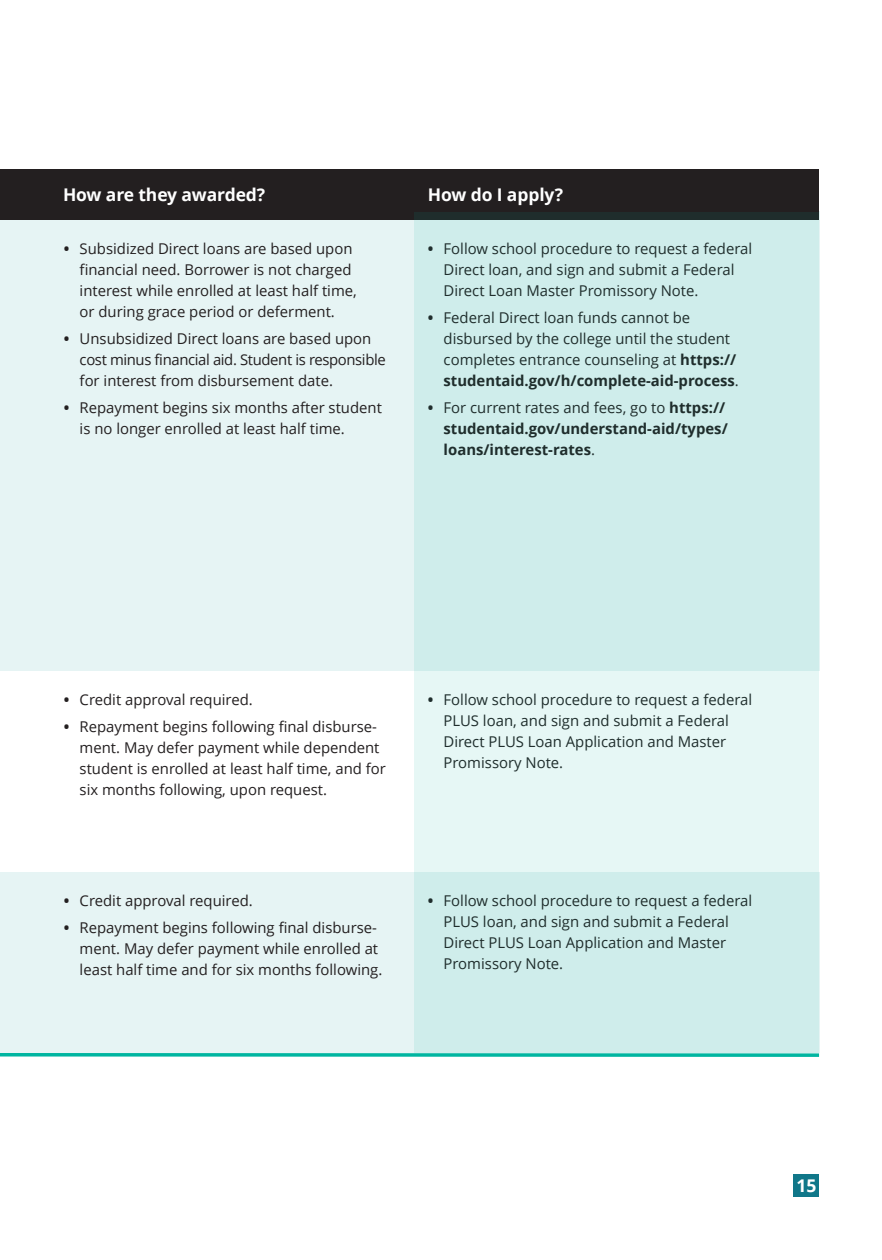
<style>
.page{position:relative;width:882px;height:1260px;background:#fff}
.page>*{position:absolute;margin:0;border:0;box-sizing:border-box;transform-origin:0 0}
.t1{font:700 17.5px "Open Sans";letter-spacing:-.005em;color:#fff}
.t2{font:14.88px/21px "Open Sans";color:#231f20}
.t3{font:700 14.88px/21px "Open Sans";color:#231f20}
.s1{font-weight:700}
.s2{font-weight:400}
</style>
<div class="page">
<div style="left:794px;top:1175px;width:25px;height:22px;background:#107789"></div>
<div style="left:0;top:872px;width:819px;height:181px;background:#e6f4f4"></div>
<div style="left:0;top:212px;width:819px;height:459px;background:#e6f4f4"></div>
<div style="left:0;top:170px;width:819px;height:50px;background:#231f20"></div>
<div style="left:415px;top:212px;width:404px;height:841px;background:#00b5a0;opacity:.1"></div>
<svg style="left:0;top:1051px;width:820px;height:6px"></svg>
<p class="t1" style="left:63px;top:183px;width:204px">How are they awarded?</p>
<p class="t1" style="left:428px;top:183px;width:137px">How do I apply?</p>
<p class="t2" style="left:444px;top:237px;width:310px;text-indent:-16px"><span class="s1">•</span> Follow school procedure to request a federal<br>Direct loan, and sign and submit a Federal<br>Direct Loan Master Promissory Note.</p>
<p class="t2" style="left:444px;top:307px;width:297px;text-indent:-16px"><span class="s1">•</span> Federal Direct loan funds cannot be disbursed by the college until the student completes entrance counseling at <span class="s1">https:// studentaid.gov/h/complete-aid-process</span>.</p>
<p class="t3" style="left:444px;top:397px;width:286px;text-indent:-16px">• <span class="s2">For current rates and fees, go to</span> https:// studentaid.gov/understand-aid/types/ loans/interest-rates<span class="s2">.</span></p>
<p class="t2" style="left:80px;top:237px;width:279px;text-indent:-16px"><span class="s1">•</span> Subsidized Direct loans are based upon financial need. Borrower is not charged interest while enrolled at least half time, or during grace period or deferment.</p>
<p class="t2" style="left:80px;top:328px;width:308px;text-indent:-16px"><span class="s1">•</span> Unsubsidized Direct loans are based upon cost minus financial aid. Student is responsible for interest from disbursement date.</p>
<p class="t2" style="left:80px;top:397px;width:304px;text-indent:-16px"><span class="s1">•</span> Repayment begins six months after student is no longer enrolled at least half time.</p>
<p class="t2" style="left:64px;top:689px;width:190px"><span class="s1">•</span> Credit approval required.</p>
<p class="t2" style="left:80px;top:716px;width:308px;text-indent:-16px"><span class="s1">•</span> Repayment begins following final disburse&shy;ment. May defer payment while dependent student is enrolled at least half time, and for six months following, upon request.</p>
<p class="t2" style="left:64px;top:889px;width:190px"><span class="s1">•</span> Credit approval required.</p>
<p class="t2" style="left:80px;top:917px;width:304px;text-indent:-16px"><span class="s1">•</span> Repayment begins following final disburse&shy;ment. May defer payment while enrolled at least half time and for six months following.</p>
<p class="t2" style="left:444px;top:689px;width:310px;text-indent:-16px"><span class="s1">•</span> Follow school procedure to request a federal PLUS loan, and sign and submit a Federal Direct PLUS Loan Application and Master Promissory Note.</p>
<p class="t2" style="left:444px;top:889px;width:310px;text-indent:-16px"><span class="s1">•</span> Follow school procedure to request a federal PLUS loan, and sign and submit a Federal Direct PLUS Loan Application and Master Promissory Note.</p>
<p class="t1" style="left:797px;top:1173px;width:21px">15</p>
</div>
